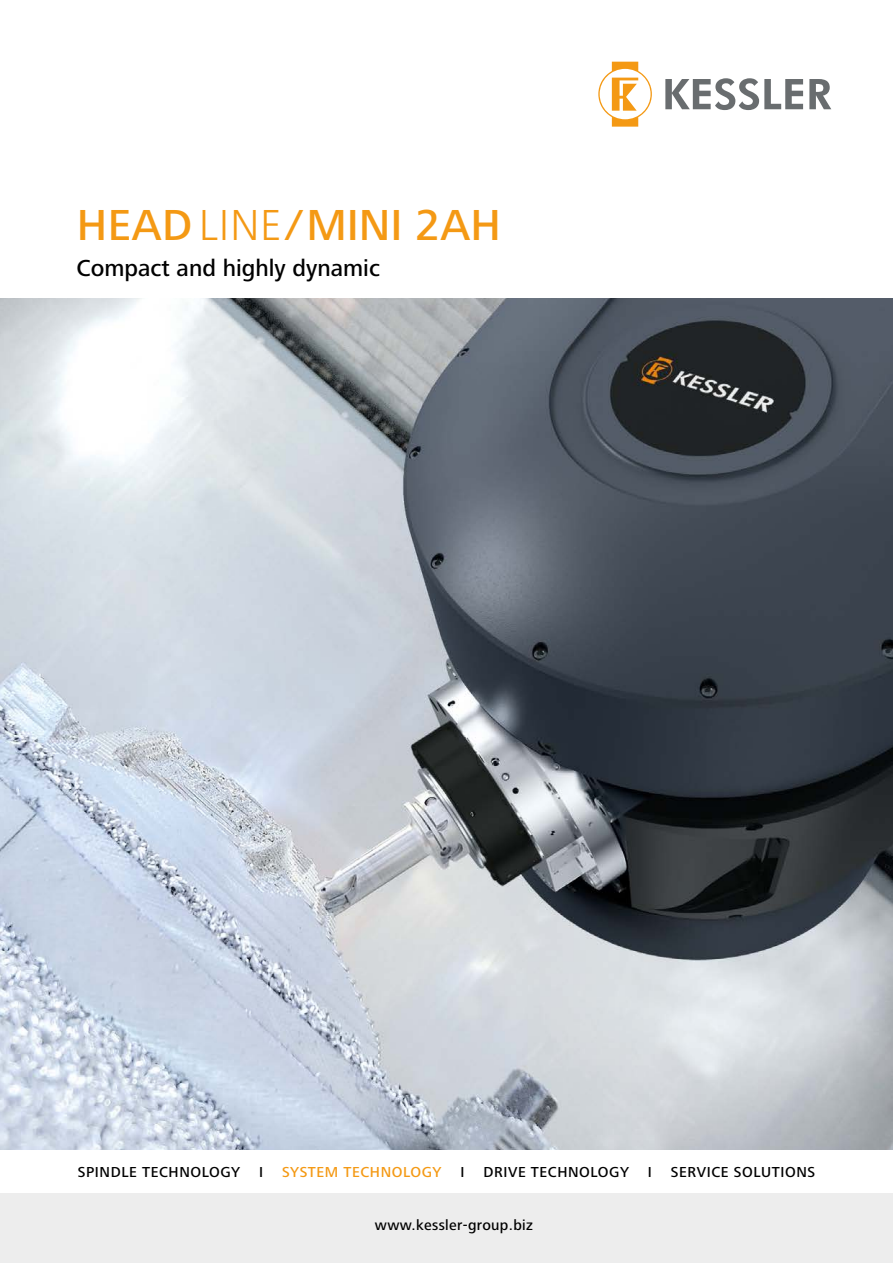
<style>
.page{position:relative;width:893px;height:1263px;background:#fff}
.page>*{position:absolute;margin:0;border:0;box-sizing:border-box;transform-origin:0 0}
.t1{font:500 45px "Frutiger Next LTK4";color:#f49914}
.t2{font:500 24px "Frutiger Next LTK4";color:#000}
.t3{font:500 15px "Frutiger Next LTK4";letter-spacing:.04em;color:#000}
.t4{font:500 15px "Frutiger Next LTK4";letter-spacing:.04em;color:#f49914}
.s1{font-weight:300}
.s2{font-style:italic}
</style>
<div class="page">
<img style="left:0;top:298px;width:893px;height:852px">
<div style="left:0;top:1179px;width:893px;height:84px;background:#ededed"></div>
<div style="left:0;top:1150px;width:893px;height:42px;background:#fff"></div>
<svg style="left:598px;top:62px;width:54px;height:65px"></svg>
<svg style="left:665px;top:78px;width:166px;height:32px"></svg>
<h1 class="t1" style="left:77px;top:200px;width:425px">HEAD<span class="s1">LINE</span> <span class="s2">/</span>MINI 2AH</h1>
<h2 class="t2" style="left:76px;top:254px;width:305px">Compact and highly dynamic</h2>
<p class="t3" style="left:78px;top:1163px;width:164px">SPINDLE TECHNOLOGY</p>
<p class="t3" style="left:259px;top:1163px;width:6px">I</p>
<p class="t4" style="left:282px;top:1163px;width:161px">SYSTEM TECHNOLOGY</p>
<p class="t3" style="left:460px;top:1163px;width:6px">I</p>
<p class="t3" style="left:483px;top:1163px;width:147px">DRIVE TECHNOLOGY</p>
<p class="t3" style="left:648px;top:1163px;width:6px">I</p>
<p class="t3" style="left:671px;top:1163px;width:146px">SERVICE SOLUTIONS</p>
<p class="t3" style="left:375px;top:1217px;width:159px">www.kessler-group.biz</p>
</div>
